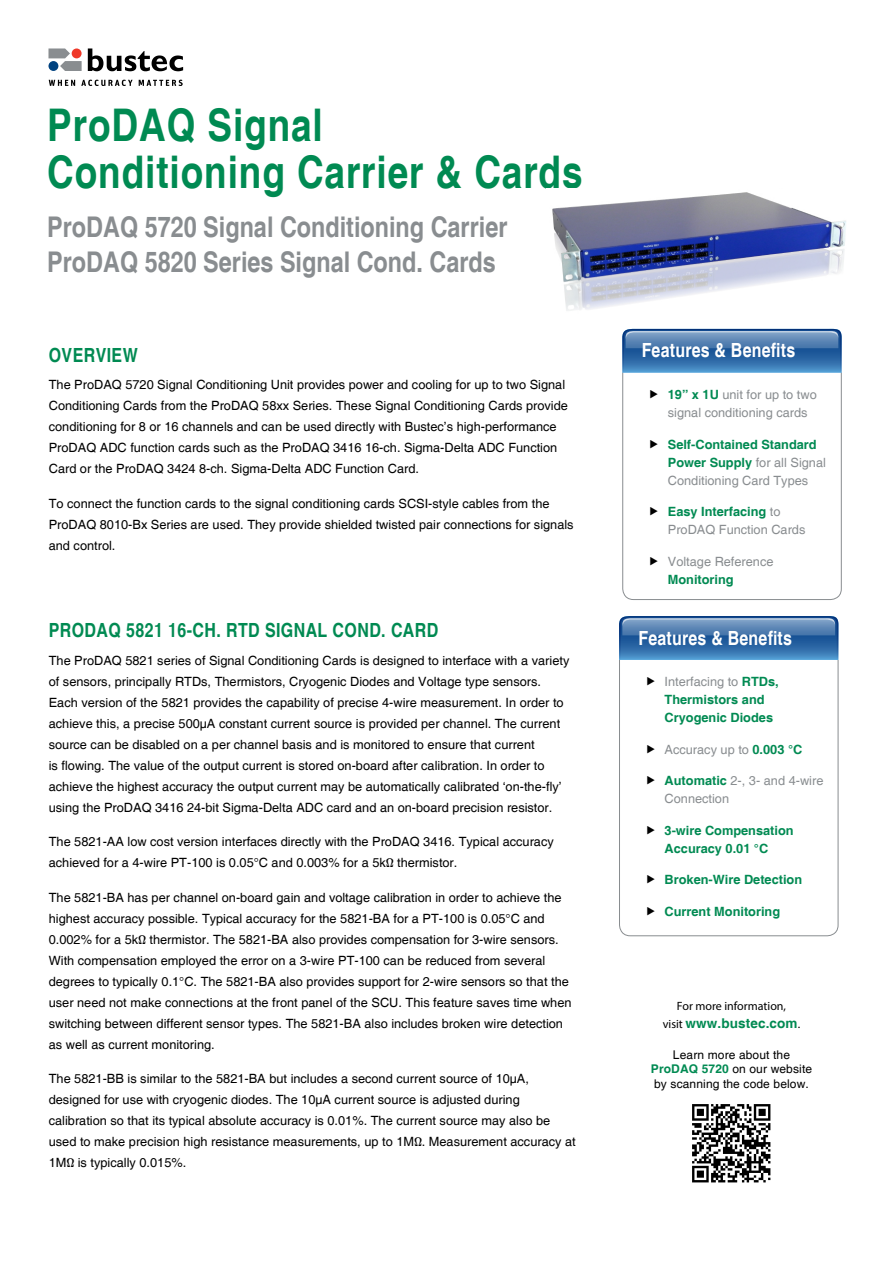
<style>
.page{position:relative;width:894px;height:1263px;background:#fff}
.page>*{position:absolute;margin:0;border:0;box-sizing:border-box;transform-origin:0 0}
.t1{font:700 condensed 45px/46.5px "Helvetica";letter-spacing:.02em;color:#008a52}
.t2{font:700 condensed 28.5px/35.2px "Helvetica";color:#898d90}
.t3{font:700 condensed 19.5px "Helvetica";letter-spacing:.02em;color:#008a52}
.t4{font:700 condensed 19.5px "Helvetica";letter-spacing:.01em;color:#fff}
.t5{font:700 13.5px "Helvetica";letter-spacing:.01em;color:#008a52}
.t6{font:12.75px/21px "Helvetica";color:#000}
.t7{font:700 12.75px/18px "Helvetica";color:#008a52}
.t8{font:12.75px/18px "Helvetica";color:#898d90}
.t9{font:12px/14.4px "Helvetica";letter-spacing:.01em;color:#000;text-align:center}
.t10{font:12px "Myriad Pro";color:#000}
.s1{font-weight:700;color:#008a52}
.s2{font-weight:400;color:#898d90}
.s3{font-family:"Myriad Pro";font-weight:400;font-size:12px;color:#000}
</style>
<div class="page">
<svg style="left:88px;top:48px;width:95px;height:23px"></svg>
<svg style="left:48px;top:48px;width:34px;height:23px"></svg>
<svg style="left:49px;top:80px;width:26px;height:6px"></svg>
<svg style="left:81px;top:80px;width:51px;height:6px"></svg>
<svg style="left:139px;top:80px;width:43px;height:6px"></svg>
<div style="left:622px;top:329px;width:219px;height:271px;border:1px solid #898d90;border-radius:11px"></div>
<svg style="left:631px;top:328px;width:203px;height:1px"></svg>
<svg style="left:622px;top:329px;width:219px;height:43px;background:#4478af"></svg>
<img style="left:552px;top:192px;width:294px;height:119px">
<img style="left:692px;top:1104px;width:79px;height:79px">
<div style="left:619px;top:616px;width:219px;height:320px;border:1px solid #898d90;border-radius:11px"></div>
<svg style="left:619px;top:616px;width:219px;height:43px;background:#4378af"></svg>
<h1 class="t1" style="left:47px;top:103px;width:536px">ProDAQ Signal<br>Conditioning Carrier &amp; Cards</h1>
<h2 class="t2" style="left:47px;top:209px;width:461px">ProDAQ 5720 Signal Conditioning Carrier<br>ProDAQ 5820 Series Signal Cond. Cards</h2>
<h3 class="t3" style="left:49px;top:343px;width:90px">Overview</h3>
<p class="t6" style="left:49px;top:375px;width:520px">The ProDAQ 5720 Signal Conditioning Unit provides power and cooling for up to two Signal Conditioning Cards from the ProDAQ 58xx Series. These Signal Conditioning Cards provide conditioning for 8 or 16 channels and can be used directly with Bustec’s high-performance ProDAQ ADC function cards such as the ProDAQ 3416 16-ch. Sigma-Delta ADC Function Card or the ProDAQ 3424 8-ch. Sigma-Delta ADC Function Card.</p>
<p class="t6" style="left:49px;top:493px;width:526px">To connect the function cards to the signal conditioning cards SCSI-style cables from the<br>ProDAQ 8010-Bx Series are used. They provide shielded twisted pair connections for signals and control.</p>
<h3 class="t3" style="left:49px;top:618px;width:389px">ProDAQ 5821 16-Ch. RTD Signal Cond. Card</h3>
<p class="t6" style="left:49px;top:650px;width:522px">The ProDAQ 5821 series of Signal Conditioning Cards is designed to interface with a variety of sensors, principally RTDs, Thermistors, Cryogenic Diodes and Voltage type sensors.<br>Each version of the 5821 provides the capability of precise 4-wire measurement. In order to achieve this, a precise 500µA constant current source is provided per channel. The current source can be disabled on a per channel basis and is monitored to ensure that current<br>is flowing. The value of the output current is stored on-board after calibration. In order to achieve the highest accuracy the output current may be automatically calibrated ‘on-the-fly’ using the ProDAQ 3416 24-bit Sigma-Delta ADC card and an on-board precision resistor.</p>
<p class="t6" style="left:49px;top:831px;width:506px">The 5821-AA low cost version interfaces directly with the ProDAQ 3416. Typical accuracy achieved for a 4-wire PT-100 is 0.05°C and 0.003% for a 5kΩ thermistor.</p>
<p class="t6" style="left:49px;top:887px;width:524px">The 5821-BA has per channel on-board gain and voltage calibration in order to achieve the highest accuracy possible. Typical accuracy for the 5821-BA for a PT-100 is 0.05°C and 0.002% for a 5kΩ thermistor. The 5821-BA also provides compensation for 3-wire sensors.<br>With compensation employed the error on a 3-wire PT-100 can be reduced from several degrees to typically 0.1°C. The 5821-BA also provides support for 2-wire sensors so that the user need not make connections at the front panel of the SCU. This feature saves time when switching between different sensor types. The 5821-BA also includes broken wire detection as well as current monitoring.</p>
<p class="t6" style="left:49px;top:1068px;width:528px">The 5821-BB is similar to the 5821-BA but includes a second current source of 10µA, designed for use with cryogenic diodes. The 10µA current source is adjusted during calibration so that its typical absolute accuracy is 0.01%. The current source may also be used to make precision high resistance measurements, up to 1MΩ. Measurement accuracy at 1MΩ is typically 0.015%.</p>
<h3 class="t4" style="left:641px;top:339px;width:155px">Features &amp; Benefits</h3>
<p class="t8" style="left:667px;top:386px;width:150px"><span class="s1">19” x 1U</span> unit for up to two signal conditioning cards</p>
<p class="t7" style="left:667px;top:436px;width:159px">Self-Contained Standard<br>Power Supply <span class="s2">for all Signal<br>Conditioning Card Types</span></p>
<p class="t8" style="left:667px;top:503px;width:139px"><span class="s1">Easy Interfacing</span> to<br>ProDAQ Function Cards</p>
<p class="t8" style="left:667px;top:552px;width:107px">Voltage Reference</p>
<p class="t7" style="left:667px;top:571px;width:67px">Monitoring</p>
<h3 class="t4" style="left:638px;top:626px;width:155px">Features &amp; Benefits</h3>
<p class="t7" style="left:664px;top:673px;width:116px"><span class="s2">Interfacing to</span> RTDs,<br>Thermistors and<br>Cryogenic Diodes</p>
<p class="t8" style="left:664px;top:741px;width:139px">Accuracy up to <span class="s1">0.003 °C</span></p>
<p class="t8" style="left:664px;top:772px;width:160px"><span class="s1">Automatic</span> 2-, 3- and 4-wire<br>Connection</p>
<p class="t7" style="left:664px;top:822px;width:130px">3-wire Compensation<br>Accuracy 0.01 °C</p>
<p class="t7" style="left:664px;top:871px;width:139px">Broken-Wire Detection</p>
<p class="t7" style="left:664px;top:903px;width:117px">Current Monitoring</p>
<p class="t10" style="left:676px;top:998px;width:111px">For more information,</p>
<p class="t5" style="left:662px;top:1015px;width:139px"><span class="s3">visit</span> www.bustec.com<span class="s3">.</span></p>
<p class="t9" style="left:650px;top:1047px;width:163px">Learn more about the<br><span class="s1">ProDAQ 5720</span> on our website by scanning the code below.</p>
</div>
